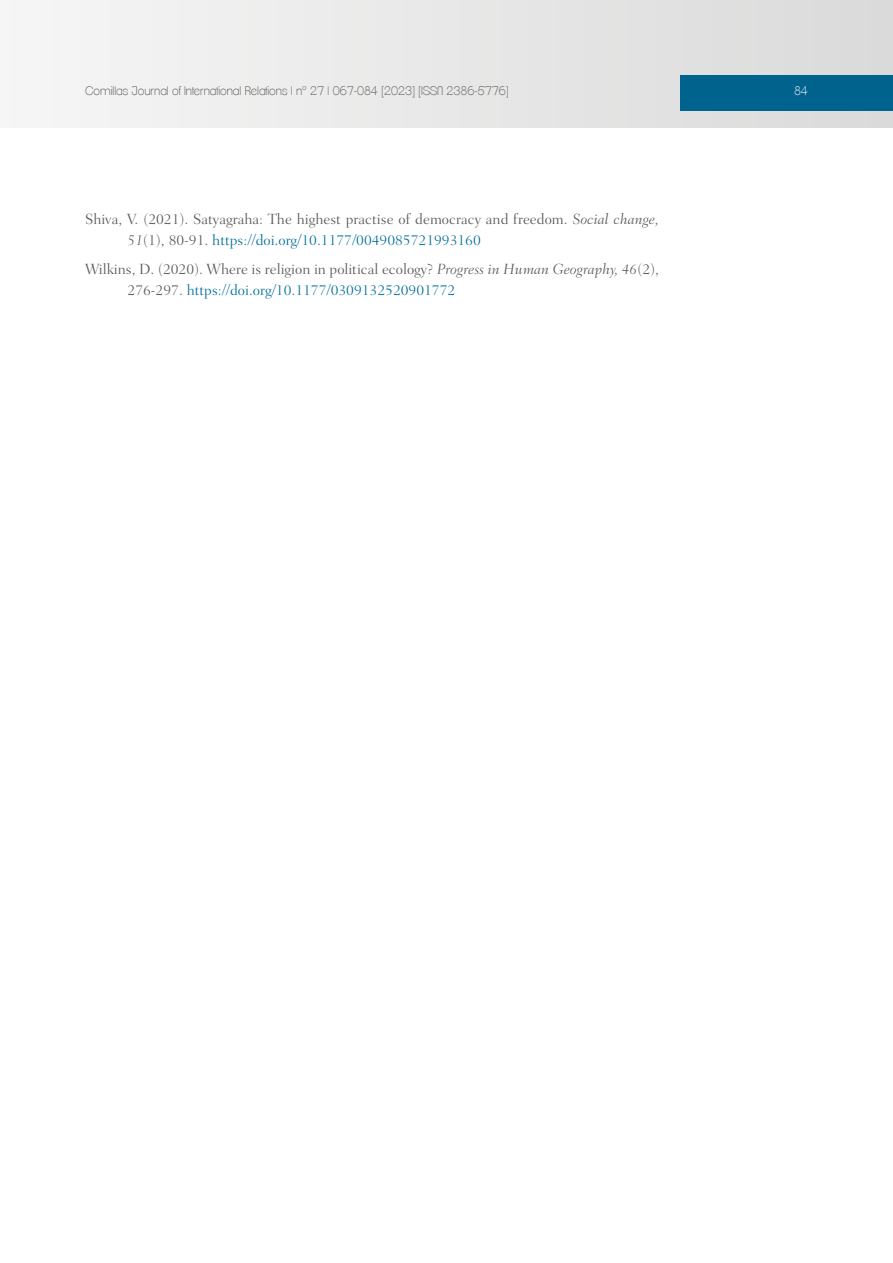
<style>
.page{position:relative;width:893px;height:1263px;background:#fff}
.page>*{position:absolute;margin:0;border:0;box-sizing:border-box;transform-origin:0 0}
.Texto_Referencias{font:300 15px/21px "Fairfield LH";color:#575756}
.t1{font:200 12px "Clemente P Dac";color:#575756}
.t2{font:200 12px "Clemente P Dac";color:#fff}
.s1{font-style:italic}
.s2{color:#006f9a}
</style>
<div class="page">
<div style="left:0;top:0;width:893px;height:128px;background:linear-gradient(to right,#f6f6f6,#dadada)"></div>
<div style="left:680px;top:75px;width:213px;height:36px;background:#00638e"></div>
<p class="t1" style="left:85px;top:83px;width:425px">Comillas Journal of International Relations | nº 27 | 067-084 [2023] [ISSN 2386-5776]</p>
<p class="t2" style="left:794px;top:83px;width:15px">84</p>
<p class="Texto_Referencias" style="left:128px;top:208px;width:533px;text-indent:-43px">Shiva, V. (2021). Satyagraha: The highest practise of democracy and freedom. <span class="s1">Social change,<br>51</span>(1), 80-91. <span class="s2">https://doi.org/10.1177/0049085721993160</span></p>
<p class="Texto_Referencias" style="left:128px;top:259px;width:533px;text-indent:-43px">Wilkins, D. (2020). Where is religion in political ecology? <span class="s1">Progress in Human Geography, 46</span>(2),<br>276-297. <span class="s2">https://doi.org/10.1177/0309132520901772</span></p>
</div>
